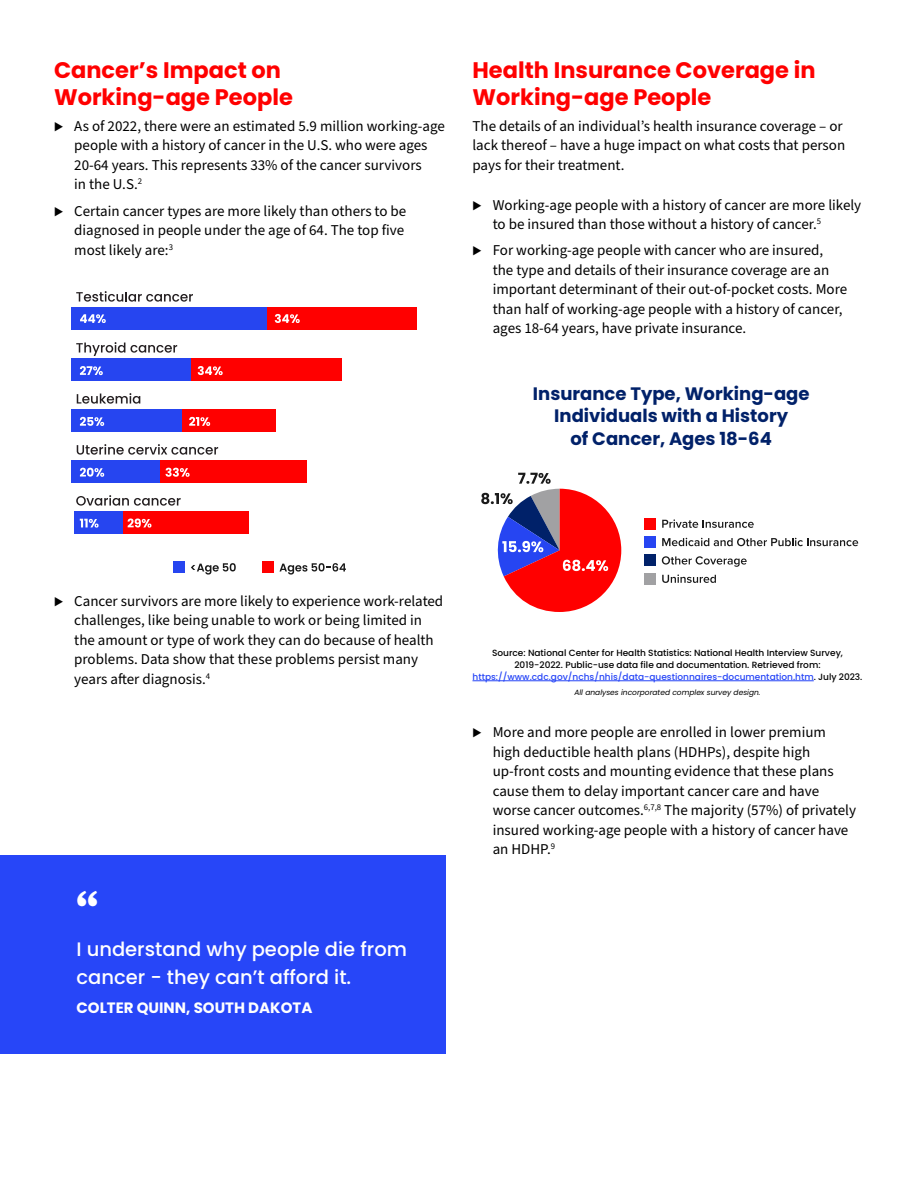
<style>
.page{position:relative;width:918px;height:1188px;background:#fff}
.page>*{position:absolute;margin:0;border:0;box-sizing:border-box;transform-origin:0 0}
.t1{font:49.5px "Source Serif Variable";color:#fff}
.t2{font:700 22.5px/27px "Poppins";color:#f00}
.t3{font:500 19.5px/28.5px "Poppins";color:#fff}
.t4{font:700 18px/22.5px "Poppins";color:#012169;text-align:center}
.p{font:15px/19.5px "Source Sans Pro";color:#000}
.t5{font:700 15px "Poppins";color:#fff}
.t6{font:500 9px/12px "Poppins";color:#000;text-align:center}
.t7{font:italic 7.5px "Poppins";color:#000}
.s1{font-family:"Proxima Nova";font-weight:700}
.s2{color:#2645f7}
</style>
<div class="page">
<div style="left:173px;top:562px;width:11px;height:11px;background:#2645f0"></div>
<svg style="left:191px;top:563px;width:45px;height:12px"></svg>
<div style="left:262px;top:562px;width:11px;height:11px;background:#f00"></div>
<svg style="left:280px;top:563px;width:66px;height:12px"></svg>
<div style="left:266px;top:308px;width:151px;height:22px;background:#f00"></div>
<div style="left:71px;top:308px;width:195px;height:22px;background:#2645f0"></div>
<div style="left:191px;top:359px;width:151px;height:22px;background:#f00"></div>
<div style="left:71px;top:359px;width:120px;height:22px;background:#2645f0"></div>
<div style="left:182px;top:410px;width:93px;height:22px;background:#f00"></div>
<div style="left:71px;top:410px;width:111px;height:22px;background:#2645f0"></div>
<div style="left:160px;top:461px;width:146px;height:22px;background:#f00"></div>
<div style="left:71px;top:461px;width:89px;height:22px;background:#2645f0"></div>
<div style="left:120px;top:511px;width:129px;height:23px;background:#f00"></div>
<div style="left:74px;top:511px;width:49px;height:23px;background:#2645f0"></div>
<svg style="left:76px;top:291px;width:117px;height:11px"></svg>
<svg style="left:76px;top:342px;width:101px;height:14px"></svg>
<svg style="left:77px;top:393px;width:63px;height:11px"></svg>
<svg style="left:77px;top:444px;width:141px;height:11px"></svg>
<svg style="left:76px;top:495px;width:105px;height:11px"></svg>
<svg style="left:80px;top:314px;width:26px;height:9px"></svg>
<svg style="left:275px;top:314px;width:25px;height:9px"></svg>
<svg style="left:80px;top:366px;width:23px;height:9px"></svg>
<svg style="left:198px;top:366px;width:25px;height:9px"></svg>
<svg style="left:80px;top:417px;width:24px;height:9px"></svg>
<svg style="left:189px;top:417px;width:21px;height:9px"></svg>
<svg style="left:80px;top:468px;width:24px;height:9px"></svg>
<svg style="left:166px;top:468px;width:24px;height:9px"></svg>
<svg style="left:80px;top:519px;width:19px;height:9px"></svg>
<svg style="left:128px;top:519px;width:23px;height:9px"></svg>
<div style="left:0;top:855px;width:446px;height:198px;background:#2746f8"></div>
<hr style="left:472px;top:681px;width:342px;height:1px;background:#2645f7">
<div style="left:644px;top:518px;width:11px;height:11px;background:#f00"></div>
<svg style="left:662px;top:519px;width:92px;height:9px"></svg>
<div style="left:644px;top:536px;width:11px;height:12px;background:#2645f2"></div>
<svg style="left:662px;top:538px;width:196px;height:8px"></svg>
<div style="left:644px;top:555px;width:11px;height:11px;background:#002169"></div>
<svg style="left:662px;top:556px;width:85px;height:11px"></svg>
<div style="left:644px;top:573px;width:11px;height:11px;background:#a1a1a3"></div>
<svg style="left:662px;top:574px;width:54px;height:9px"></svg>
<svg style="left:481px;top:473px;width:140px;height:139px"></svg>
<p class="t2" style="left:54px;top:56px;width:240px">Cancer’s Impact on<br>Working-age People</p>
<p class="p" style="left:74px;top:117px;width:372px;text-indent:-20px"><span class="s1">⊲</span> As of 2022, there were an estimated 5.9 million working-age people with a history of cancer in the U.S. who were ages 20-64 years. This represents 33% of the cancer survivors<br>in the U.S.<sup>2</sup></p>
<p class="p" style="left:74px;top:201px;width:334px;text-indent:-20px"><span class="s1">⊲</span> Certain cancer types are more likely than others to be diagnosed in people under the age of 64. The top five most likely are:<sup>3</sup></p>
<p class="t2" style="left:472px;top:56px;width:345px">Health Insurance Coverage in<br>Working-age People</p>
<p class="p" style="left:472px;top:117px;width:374px">The details of an individual’s health insurance coverage – or lack thereof – have a huge impact on what costs that person pays for their treatment.</p>
<p class="p" style="left:493px;top:195px;width:370px;text-indent:-20px"><span class="s1">⊲</span> Working-age people with a history of cancer are more likely to be insured than those without a history of cancer.<sup>5</sup></p>
<p class="p" style="left:493px;top:241px;width:356px;text-indent:-20px"><span class="s1">⊲</span> For working-age people with cancer who are insured, the type and details of their insurance coverage are an important determinant of their out-of-pocket costs. More than half of working-age people with a history of cancer, ages 18-64 years, have private insurance.</p>
<p class="t4" style="left:533px;top:382px;width:278px">Insurance Type, Working-age<br>Individuals with a History<br>of Cancer, Ages 18-64</p>
<p class="p" style="left:74px;top:591px;width:371px;text-indent:-20px"><span class="s1">⊲</span> Cancer survivors are more likely to experience work-related challenges, like being unable to work or being limited in the amount or type of work they can do because of health problems. Data show that these problems persist many years after diagnosis.<sup>4</sup></p>
<p class="t1" style="left:76px;top:878px;width:23px">“</p>
<p class="t3" style="left:76px;top:935px;width:332px">I understand why people die from cancer - they can’t afford it.</p>
<p class="t5" style="left:76px;top:999px;width:237px">COLTER QUINN, SOUTH DAKOTA</p>
<p class="t6" style="left:472px;top:647px;width:392px">Source: National Center for Health Statistics: National Health Interview Survey,<br>2019-2022. Public-use data file and documentation. Retrieved from: <span class="s2">https://www.cdc.gov/nchs/nhis/data-questionnaires-documentation.htm</span>. July 2023.</p>
<p class="t7" style="left:574px;top:688px;width:188px">All analyses incorporated complex survey design.</p>
<p class="p" style="left:493px;top:723px;width:365px;text-indent:-20px"><span class="s1">⊲</span> More and more people are enrolled in lower premium high deductible health plans (HDHPs), despite high up-front costs and mounting evidence that these plans cause them to delay important cancer care and have worse cancer outcomes.<sup>6,7,8</sup> The majority (57%) of privately insured working-age people with a history of cancer have an HDHP.<sup>9</sup></p>
</div>
